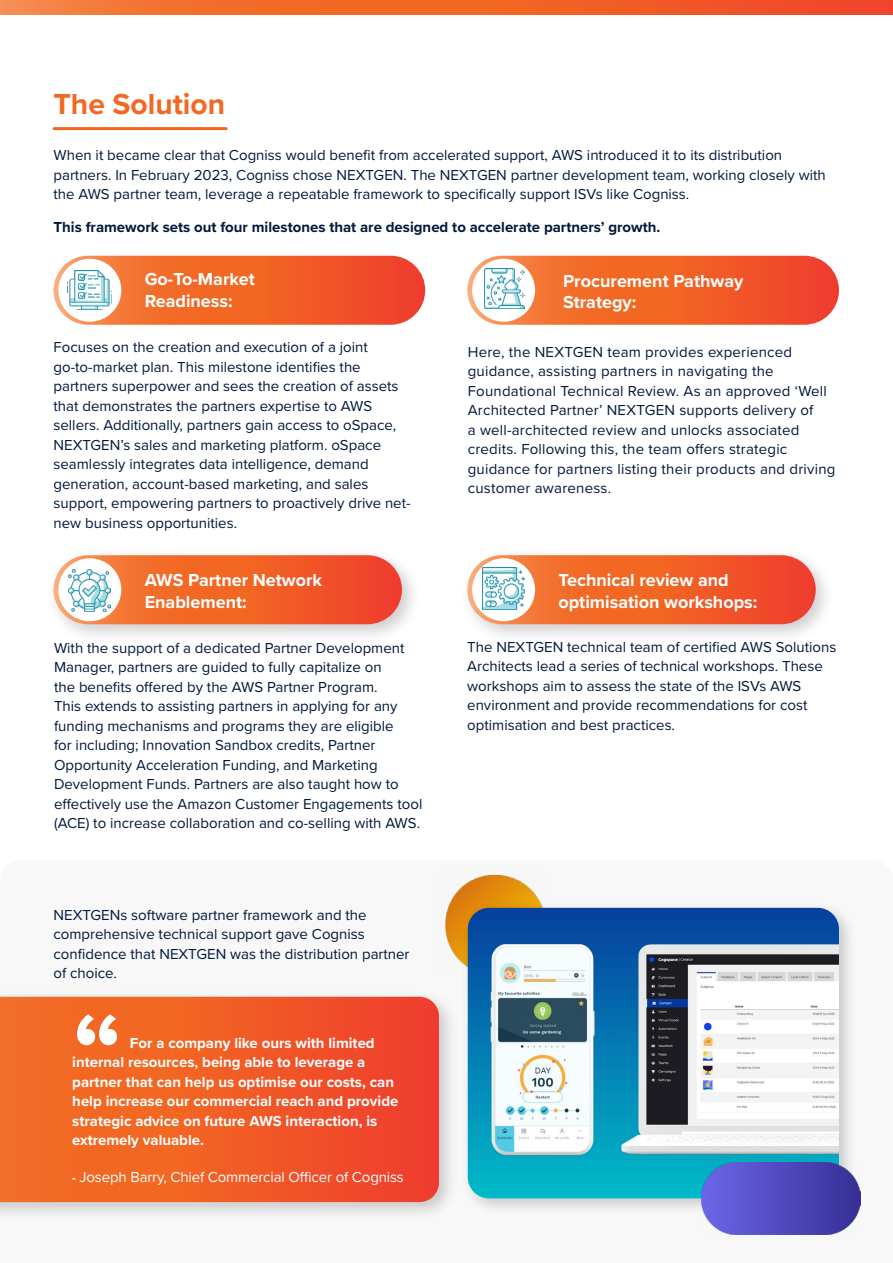
<style>
.page{position:relative;width:893px;height:1263px;background:#fff}
.page>*{position:absolute;margin:0;border:0;box-sizing:border-box;transform-origin:0 0}
.t1{font:700 108px "Proxima Nova";color:#fff}
.t2{font:700 30px "Proxima Nova";color:#f26722}
.t3{font:700 18px/21.6px "Proxima Nova";color:#fff}
.t4{font:15px/19.5px "Proxima Nova";color:#00183a}
.t5{font:700 15px/19.5px "Proxima Nova";color:#fff}
.t6{font:700 15px "Proxima Nova";color:#00183a}
.t7{font:15px "Proxima Nova";letter-spacing:-.01em;color:#fff}
.s1{font-weight:700;font-size:13.5px}
</style>
<div class="page">
<svg style="left:54px;top:256px;width:371px;height:69px;background:#f1602a"></svg>
<svg style="left:467px;top:256px;width:372px;height:69px;background:#f1602b"></svg>
<div style="left:46px;top:547px;width:376px;height:97px;background:#000;opacity:.2"></div>
<svg style="left:54px;top:555px;width:348px;height:69px;background:#f1602a"></svg>
<div style="left:459px;top:547px;width:377px;height:97px;background:#000;opacity:.2"></div>
<svg style="left:467px;top:555px;width:349px;height:69px;background:#f1602a"></svg>
<div style="left:0;top:988px;width:459px;height:234px;background:#000;opacity:.2"></div>
<svg style="left:0;top:997px;width:439px;height:205px;background:#f15a26"></svg>
<img style="left:445px;top:874px;width:94px;height:87px">
<div style="left:58px;top:259px;width:63px;height:63px;background:#fff;border-radius:50%"></div>
<div style="left:472px;top:259px;width:63px;height:63px;background:#fff;border-radius:50%"></div>
<div style="left:58px;top:558px;width:63px;height:63px;background:#fff;border-radius:50%"></div>
<div style="left:472px;top:558px;width:63px;height:63px;background:#fff;border-radius:50%"></div>
<img style="left:67px;top:270px;width:44px;height:40px">
<img style="left:69px;top:569px;width:42px;height:42px">
<img style="left:482px;top:567px;width:43px;height:43px">
<img style="left:485px;top:269px;width:39px;height:39px">
<div style="left:460px;top:900px;width:398px;height:317px;background:#000;opacity:.2"></div>
<img style="left:468px;top:908px;width:371px;height:290px">
<img style="left:701px;top:1162px;width:160px;height:72px">
<svg style="left:0;top:0;width:893px;height:14px;background:#f2642b"></svg>
<hr style="left:54px;top:127px;width:172px;height:3px;background:#f26722">
<h2 class="t2" style="left:54px;top:81px;width:173px">The Solution</h2>
<p class="t4" style="left:54px;top:145px;width:774px">When it became clear that Cogniss would benefit from accelerated support, AWS introduced it to its distribution partners. In February 2023, Cogniss chose NEXTGEN. The NEXTGEN partner development team, working closely with the AWS partner team, leverage a repeatable framework to specifically support ISVs like Cogniss.</p>
<p class="t6" style="left:54px;top:215px;width:608px">This framework sets out four milestones that are designed to accelerate partners’ growth.</p>
<p class="t3" style="left:145px;top:268px;width:112px">Go-To-Market<br>Readiness:</p>
<p class="t3" style="left:563px;top:269px;width:182px">Procurement Pathway<br>Strategy:</p>
<p class="t4" style="left:54px;top:337px;width:359px">Focuses on the creation and execution of a joint go-to-market plan. This milestone identifies the partners superpower and sees the creation of assets that demonstrates the partners expertise to AWS sellers. Additionally, partners gain access to oSpace, NEXTGEN’s sales and marketing platform. oSpace seamlessly integrates data intelligence, demand generation, account-based marketing, and sales support, empowering partners to proactively drive net&shy;new business opportunities.</p>
<p class="t4" style="left:468px;top:341px;width:369px">Here, the NEXTGEN team provides experienced guidance, assisting partners in navigating the Foundational Technical Review. As an approved ‘Well Architected Partner’ NEXTGEN supports delivery of<br>a well-architected review and unlocks associated credits. Following this, the team offers strategic guidance for partners listing their products and driving customer awareness.</p>
<p class="t3" style="left:145px;top:569px;width:179px">AWS Partner Network<br>Enablement:</p>
<p class="t3" style="left:558px;top:569px;width:200px">Technical review and optimisation workshops:</p>
<p class="t4" style="left:54px;top:637px;width:370px">With the support of a dedicated Partner Development Manager, partners are guided to fully capitalize on<br>the benefits offered by the AWS Partner Program.<br>This extends to assisting partners in applying for any funding mechanisms and programs they are eligible<br>for including; Innovation Sandbox credits, Partner Opportunity Acceleration Funding, and Marketing Development Funds. Partners are also taught how to effectively use the Amazon Customer Engagements tool (ACE) to increase collaboration and co-selling with AWS.</p>
<p class="t4" style="left:54px;top:904px;width:358px">NEXTGENs software partner framework and the comprehensive technical support gave Cogniss confidence that NEXTGEN was the distribution partner of choice.</p>
<h1 class="t1" style="left:73px;top:971px;width:51px">“</h1>
<p class="t5" style="left:72px;top:1032px;width:328px;text-indent:58px">For a company like ours with limited internal resources, being able to leverage a partner that can help us optimise our costs, can help increase our commercial reach and provide strategic advice on future AWS interaction, is extremely valuable.</p>
<p class="t7" style="left:72px;top:1166px;width:333px"><span class="s1">-</span> Joseph Barry, Chief Commercial Officer of Cogniss</p>
<p class="t4" style="left:467px;top:636px;width:371px">The NEXTGEN technical team of certified AWS Solutions Architects lead a series of technical workshops. These workshops aim to assess the state of the ISVs AWS environment and provide recommendations for cost optimisation and best practices.</p>
</div>
